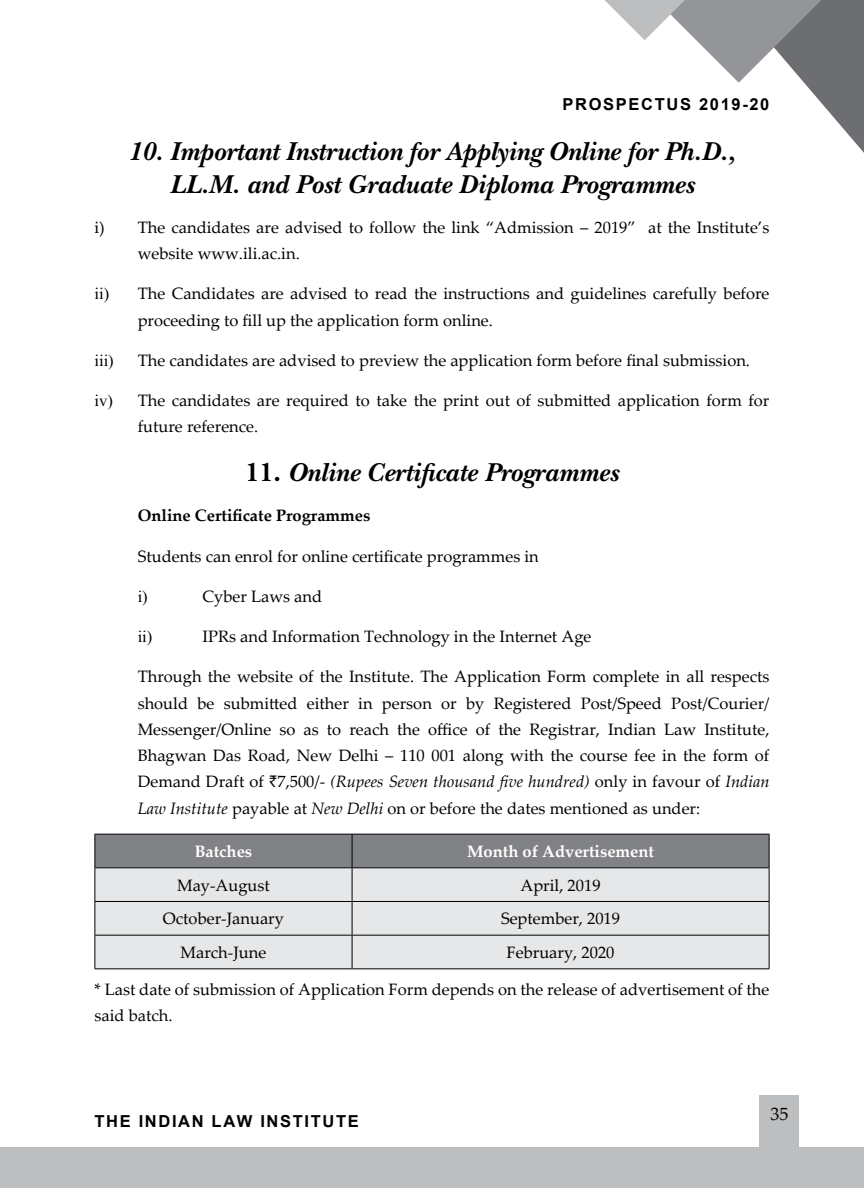
<style>
.page{position:relative;width:864px;height:1188px;background:#fff}
.page>*{position:absolute;margin:0;border:0;box-sizing:border-box;transform-origin:0 0}
.t1{font:italic 700 27px/32.4px "New Baskerville";color:#000;text-align:center}
.t2{font:18px "Palatino Linotype";color:#000}
.t3{font:16.5px/26.2px "Palatino Linotype";color:#000}
.t4{font:700 16.5px "Arial";letter-spacing:.1em;color:#000}
.t5{font:700 16.5px "Palatino Linotype";color:#000}
.t6{font:700 16.5px "Palatino Linotype";color:#fff}
.t7{font:16.5px "Times New Roman";color:#000}
.s1{font-family:"Times New Roman"}
.s2{font-style:normal}
.s3{font-family:"Rupee"}
.s4{font-style:italic}
</style>
<div class="page">
<svg style="left:604px;top:0;width:260px;height:153px"></svg>
<div style="left:760px;top:1095px;width:39px;height:93px;background:#bcbec0"></div>
<div style="left:0;top:1147px;width:864px;height:41px;background:#bcbec0"></div>
<div style="left:95px;top:835px;width:674px;height:32px;background:#808285"></div>
<div style="left:95px;top:868px;width:674px;height:100px;background:#e6e7e8"></div>
<hr style="left:94px;top:834px;width:258px;height:1px;background:#000">
<hr style="left:94px;top:835px;width:1px;height:32px;background:#000">
<hr style="left:352px;top:834px;width:418px;height:1px;background:#000">
<hr style="left:352px;top:835px;width:1px;height:32px;background:#000">
<hr style="left:769px;top:835px;width:1px;height:32px;background:#000">
<hr style="left:94px;top:867px;width:258px;height:1px;background:#000">
<hr style="left:94px;top:868px;width:1px;height:33px;background:#000">
<hr style="left:352px;top:867px;width:418px;height:1px;background:#000">
<hr style="left:352px;top:868px;width:1px;height:33px;background:#000">
<hr style="left:769px;top:868px;width:1px;height:33px;background:#000">
<hr style="left:94px;top:901px;width:258px;height:1px;background:#000">
<hr style="left:94px;top:902px;width:1px;height:33px;background:#000">
<hr style="left:352px;top:901px;width:418px;height:1px;background:#000">
<hr style="left:352px;top:902px;width:1px;height:33px;background:#000">
<hr style="left:769px;top:902px;width:1px;height:33px;background:#000">
<hr style="left:94px;top:935px;width:258px;height:1px;background:#000">
<hr style="left:94px;top:936px;width:1px;height:32px;background:#000">
<hr style="left:352px;top:935px;width:418px;height:1px;background:#000">
<hr style="left:352px;top:936px;width:1px;height:32px;background:#000">
<hr style="left:769px;top:936px;width:1px;height:32px;background:#000">
<hr style="left:94px;top:968px;width:258px;height:1px;background:#000">
<hr style="left:352px;top:968px;width:418px;height:1px;background:#000">
<p class="t4" style="left:563px;top:92px;width:208px">PROSPECTUS 2019-20</p>
<h1 class="t1" style="left:129px;top:135px;width:608px">10. Important Instruction for Applying Online for Ph.D.,<br>LL.M. and Post Graduate Diploma Programmes</h1>
<p class="t3" style="left:138px;top:213px;width:633px;text-indent:-43px">i) The candidates are advised to follow the link “Admission – 2019” at the Institute’s website www.ili.ac.in.</p>
<p class="t3" style="left:138px;top:280px;width:633px;text-indent:-43px"><span class="s1">ii)</span> The Candidates are advised to read the instructions and guidelines carefully before proceeding to fill up the application form online.</p>
<p class="t7" style="left:94px;top:351px;width:21px">iii)</p>
<p class="t3" style="left:138px;top:347px;width:614px">The candidates are advised to preview the application form before final submission.</p>
<p class="t3" style="left:138px;top:387px;width:633px;text-indent:-43px"><span class="s1">iv)</span> The candidates are required to take the print out of submitted application form for future reference.</p>
<h1 class="t1" style="left:245px;top:456px;width:375px"><span class="s2">11.</span> Online Certificate Programmes</h1>
<p class="t5" style="left:138px;top:504px;width:234px">Online Certificate Programmes</p>
<p class="t3" style="left:138px;top:542px;width:403px">Students can enrol for online certificate programmes in</p>
<p class="t7" style="left:138px;top:587px;width:12px">i)</p>
<p class="t3" style="left:202px;top:583px;width:121px">Cyber Laws and</p>
<p class="t7" style="left:138px;top:628px;width:16px">ii)</p>
<p class="t3" style="left:202px;top:623px;width:390px">IPRs and Information Technology in the Internet Age</p>
<p class="t3" style="left:138px;top:663px;width:633px;text-align:justify">Through the website of the Institute. The Application Form complete in all respects should be submitted either in person or by Registered Post/Speed Post/Courier/ Messenger/Online so as to reach the office of the Registrar, Indian Law Institute, Bhagwan Das Road, New Delhi – 110 001 along with the course fee in the form of Demand Draft of <span class="s3">`</span>7,500/- <span class="s4">(Rupees Seven thousand five hundred)</span> only in favour of <span class="s4">Indian Law Institute</span> payable at <span class="s4">New Delhi</span> on or before the dates mentioned as under:</p>
<p class="t6" style="left:195px;top:840px;width:59px">Batches</p>
<p class="t6" style="left:467px;top:840px;width:188px">Month of Advertisement</p>
<p class="t3" style="left:177px;top:871px;width:94px">May-August</p>
<p class="t3" style="left:521px;top:871px;width:82px">April, 2019</p>
<p class="t3" style="left:163px;top:905px;width:122px">October-January</p>
<p class="t3" style="left:501px;top:905px;width:121px">September, 2019</p>
<p class="t3" style="left:181px;top:939px;width:87px">March-June</p>
<p class="t3" style="left:507px;top:939px;width:109px">February, 2020</p>
<p class="t3" style="left:94px;top:975px;width:677px">* Last date of submission of Application Form depends on the release of advertisement of the said batch.</p>
<p class="t4" style="left:95px;top:1109px;width:266px">THE INDIAN LAW INSTITUTE</p>
<p class="t2" style="left:770px;top:1101px;width:19px">35</p>
</div>
